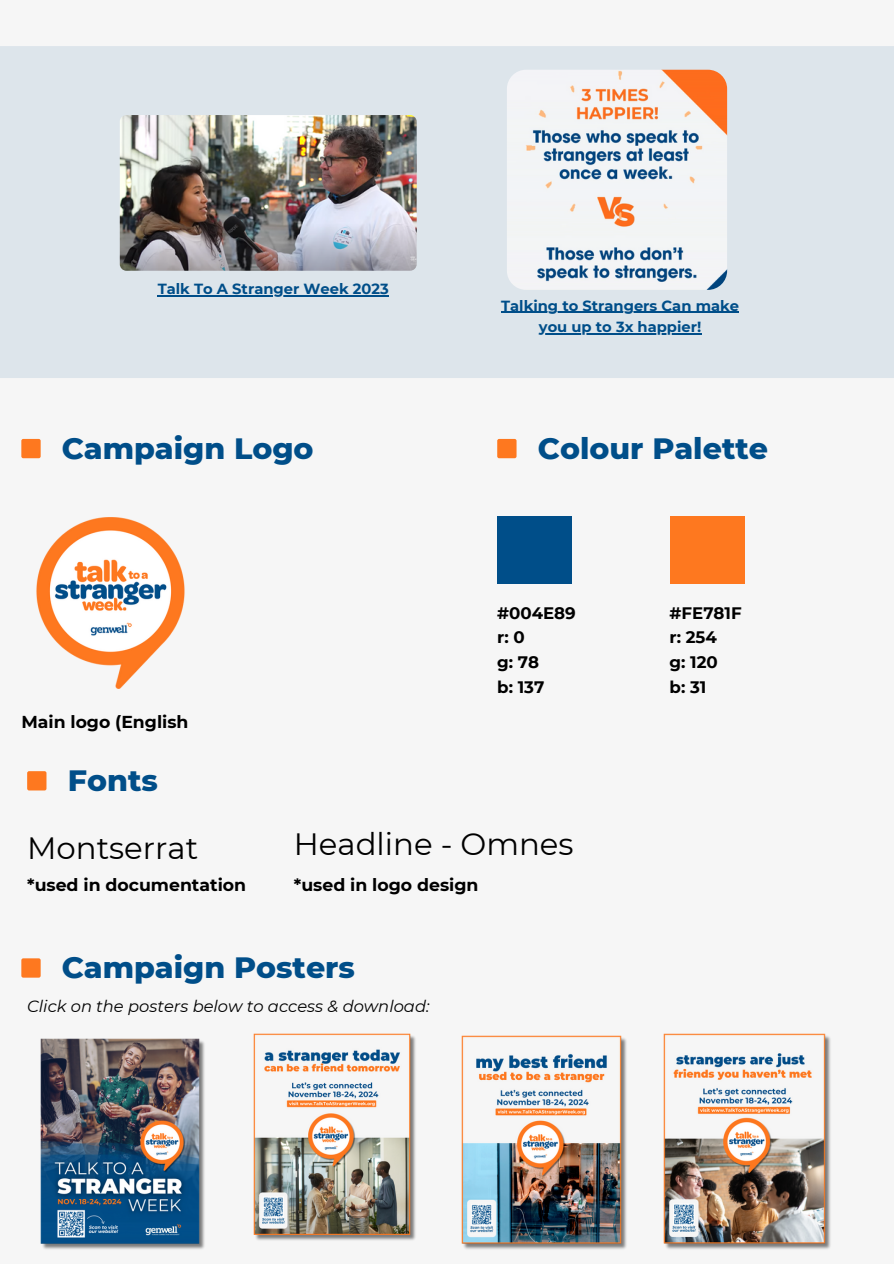
<style>
.page{position:relative;width:894px;height:1264px;background:#fff}
.page>*{position:absolute;margin:0;border:0;box-sizing:border-box;transform-origin:0 0}
.t1{font:30.75px "Montserrat";color:#000}
.t2{font:800 30px "Montserrat";color:#004e89}
.t3{font:700 17.25px "Montserrat";color:#000}
.t4{font:700 16.65px/24.8px "Montserrat";color:#000}
.t5{font:italic 16.35px "Montserrat";color:#000}
.t6{font:700 14.7px "Montserrat";color:#004e89}
</style>
<div class="page">
<div style="left:0;top:0;width:893px;height:1263px;background:#f6f6f6"></div>
<div style="left:0;top:46px;width:893px;height:332px;background:#dde5eb"></div>
<img style="left:120px;top:115px;width:296px;height:156px;border-radius:7px">
<div style="left:21px;top:439px;width:19px;height:19px;background:#fe781f;border-radius:2px"></div>
<img style="left:36px;top:517px;width:149px;height:172px">
<div style="left:497px;top:439px;width:19px;height:19px;background:#fe781f;border-radius:2px"></div>
<div style="left:497px;top:515px;width:75px;height:68px;background:#004e89"></div>
<div style="left:669px;top:515px;width:75px;height:68px;background:#fe781f"></div>
<div style="left:27px;top:771px;width:19px;height:19px;background:#fe781f;border-radius:2px"></div>
<div style="left:21px;top:958px;width:19px;height:19px;background:#fe781f;border-radius:2px"></div>
<img style="left:41px;top:1038px;width:164px;height:211px">
<img style="left:254px;top:1033px;width:162px;height:207px">
<img style="left:461px;top:1035px;width:166px;height:214px">
<img style="left:663px;top:1033px;width:168px;height:216px">
<img style="left:506px;top:70px;width:221px;height:220px;border-radius:19px">
<hr style="left:501px;top:312px;width:237px;height:1px;background:#004e89">
<hr style="left:538px;top:333px;width:163px;height:1px;background:#004e89">
<hr style="left:158px;top:295px;width:231px;height:1px;background:#004e89">
<h3 class="t6" style="left:158px;top:279px;width:233px">Talk To A Stranger Week 2023</h3>
<p class="t6" style="left:501px;top:296px;width:239px">Talking to Strangers Can make</p>
<h3 class="t6" style="left:538px;top:318px;width:164px">you up to 3x happier!</h3>
<h3 class="t2" style="left:62px;top:429px;width:253px">Campaign Logo</h3>
<p class="t2" style="left:537px;top:429px;width:232px">Colour Palette</p>
<h1 class="t3" style="left:21px;top:711px;width:168px">Main logo (English</h1>
<h2 class="t2" style="left:68px;top:762px;width:91px">Fonts</h2>
<h3 class="t1" style="left:27px;top:829px;width:173px">Montserrat</h3>
<h3 class="t3" style="left:27px;top:874px;width:220px">*used in documentation</h3>
<h1 class="t4" style="left:497px;top:600px;width:80px">#004E89 r: 0<br>g: 78<br>b: 137</h1>
<h2 class="t4" style="left:669px;top:600px;width:74px">#FE781F r: 254<br>g: 120<br>b: 31</h2>
<p class="t1" style="left:294px;top:825px;width:281px">Headline - Omnes</p>
<h1 class="t3" style="left:294px;top:874px;width:186px">*used in logo design</h1>
<h4 class="t2" style="left:62px;top:949px;width:295px">Campaign Posters</h4>
<p class="t5" style="left:27px;top:996px;width:404px">Click on the posters below to access &amp; download:</p>
</div>
